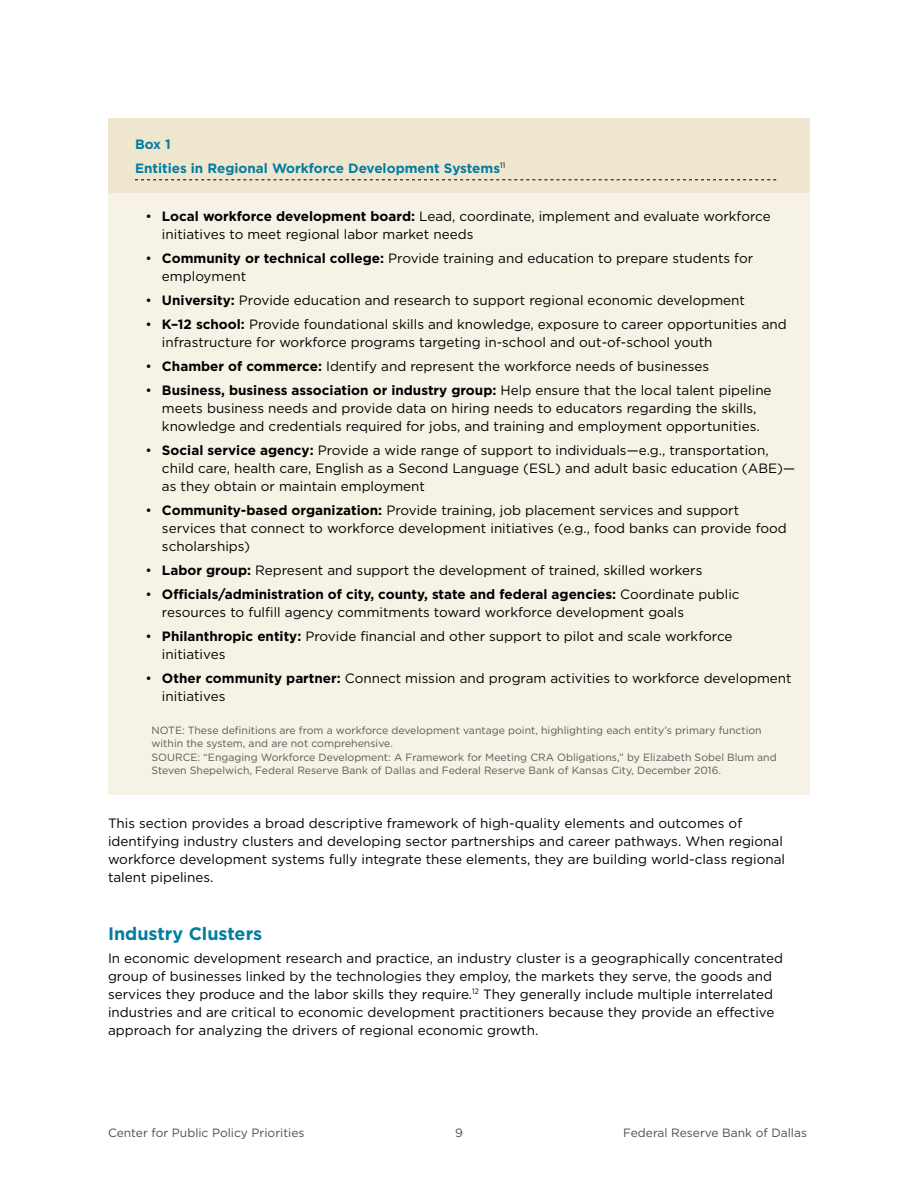
<style>
.page{position:relative;width:918px;height:1188px;background:#fff}
.page>*{position:absolute;margin:0;border:0;box-sizing:border-box;transform-origin:0 0}
.t1{font:700 18px "Gotham";color:#037d9f}
.t2{font:13.5px/18px "Gotham";color:#000}
.t3{font:700 13.5px/24px "Gotham";color:#037d9f}
.t4{font:12px "Gotham";color:#4d4d4f}
.t5{font:10.5px/13.5px "Gotham";color:#58595b}
.s1{font-weight:700}
</style>
<div class="page">
<div style="left:108px;top:118px;width:702px;height:54px;background:#efe6d0"></div>
<div style="left:108px;top:142px;width:702px;height:54px;background:#efe6d0"></div>
<svg style="left:135px;top:179px;width:641px;height:1px"></svg>
<div style="left:108px;top:193px;width:702px;height:27px;background:#f6f2e5"></div>
<div style="left:108px;top:217px;width:702px;height:45px;background:#f6f2e5"></div>
<div style="left:108px;top:259px;width:702px;height:45px;background:#f6f2e5"></div>
<div style="left:108px;top:301px;width:702px;height:27px;background:#f6f2e5"></div>
<div style="left:108px;top:325px;width:702px;height:45px;background:#f6f2e5"></div>
<div style="left:108px;top:367px;width:702px;height:27px;background:#f6f2e5"></div>
<div style="left:108px;top:391px;width:702px;height:63px;background:#f6f2e5"></div>
<div style="left:108px;top:451px;width:702px;height:63px;background:#f6f2e5"></div>
<div style="left:108px;top:511px;width:702px;height:63px;background:#f6f2e5"></div>
<div style="left:108px;top:571px;width:702px;height:27px;background:#f6f2e5"></div>
<div style="left:108px;top:595px;width:702px;height:45px;background:#f6f2e5"></div>
<div style="left:108px;top:637px;width:702px;height:45px;background:#f6f2e5"></div>
<div style="left:108px;top:679px;width:702px;height:45px;background:#f6f2e5"></div>
<div style="left:108px;top:719px;width:702px;height:30px;background:#f6f2e5"></div>
<div style="left:108px;top:746px;width:702px;height:30px;background:#f6f2e5"></div>
<div style="left:108px;top:775px;width:702px;height:20px;background:#f6f2e5"></div>
<p class="t3" style="left:135px;top:132px;width:372px">Box 1<br>Entities in Regional Workforce Development Systems<sup>11</sup></p>
<p class="t2" style="left:162px;top:207px;width:610px;text-indent:-16px">• <span class="s1">Local workforce development board:</span> Lead, coordinate, implement and evaluate workforce initiatives to meet regional labor market needs</p>
<p class="t2" style="left:162px;top:249px;width:593px;text-indent:-16px">• <span class="s1">Community or technical college:</span> Provide training and education to prepare students for employment</p>
<p class="t2" style="left:146px;top:291px;width:601px">• <span class="s1">University:</span> Provide education and research to support regional economic development</p>
<p class="t2" style="left:162px;top:315px;width:626px;text-indent:-16px">• <span class="s1">K–12 school:</span> Provide foundational skills and knowledge, exposure to career opportunities and infrastructure for workforce programs targeting in-school and out-of-school youth</p>
<p class="t2" style="left:146px;top:357px;width:565px">• <span class="s1">Chamber of commerce:</span> Identify and represent the workforce needs of businesses</p>
<p class="t2" style="left:146px;top:381px;width:628px;text-align:center">• <span class="s1">Business, business association or industry group:</span> Help ensure that the local talent pipeline meets business needs and provide data on hiring needs to educators regarding the skills, knowledge and credentials required for jobs, and training and employment opportunities.</p>
<p class="t2" style="left:162px;top:441px;width:635px;text-indent:-16px">• <span class="s1">Social service agency:</span> Provide a wide range of support to individuals—e.g., transportation, child care, health care, English as a Second Language (ESL) and adult basic education (ABE)— as they obtain or maintain employment</p>
<p class="t2" style="left:162px;top:501px;width:626px;text-indent:-16px">• <span class="s1">Community-based organization:</span> Provide training, job placement services and support services that connect to workforce development initiatives (e.g., food banks can provide food scholarships)</p>
<p class="t2" style="left:146px;top:561px;width:558px">• <span class="s1">Labor group:</span> Represent and support the development of trained, skilled workers</p>
<p class="t2" style="left:162px;top:585px;width:579px;text-indent:-16px">• <span class="s1">Officials/administration of city, county, state and federal agencies:</span> Coordinate public resources to fulfill agency commitments toward workforce development goals</p>
<p class="t2" style="left:162px;top:627px;width:572px;text-indent:-16px">• <span class="s1">Philanthropic entity:</span> Provide financial and other support to pilot and scale workforce initiatives</p>
<p class="t2" style="left:162px;top:669px;width:631px;text-indent:-16px">• <span class="s1">Other community partner:</span> Connect mission and program activities to workforce development initiatives</p>
<p class="t5" style="left:152px;top:723px;width:627px">NOTE: These definitions are from a workforce development vantage point, highlighting each entity’s primary function within the system, and are not comprehensive.<br>SOURCE: “Engaging Workforce Development: A Framework for Meeting CRA Obligations,” by Elizabeth Sobel Blum and Steven Shepelwich, Federal Reserve Bank of Dallas and Federal Reserve Bank of Kansas City, December 2016.</p>
<p class="t2" style="left:108px;top:814px;width:679px">This section provides a broad descriptive framework of high-quality elements and outcomes of identifying industry clusters and developing sector partnerships and career pathways. When regional workforce development systems fully integrate these elements, they are building world-class regional talent pipelines.</p>
<h1 class="t1" style="left:108px;top:922px;width:156px">Industry Clusters</h1>
<p class="t2" style="left:108px;top:949px;width:677px">In economic development research and practice, an industry cluster is a geographically concentrated group of businesses linked by the technologies they employ, the markets they serve, the goods and services they produce and the labor skills they require.<sup>12</sup> They generally include multiple interrelated industries and are critical to economic development practitioners because they provide an effective approach for analyzing the drivers of regional economic growth.</p>
<p class="t4" style="left:108px;top:1125px;width:198px">Center for Public Policy Priorities</p>
<p class="t4" style="left:455px;top:1125px;width:9px">9</p>
<p class="t4" style="left:623px;top:1125px;width:185px">Federal Reserve Bank of Dallas</p>
</div>
